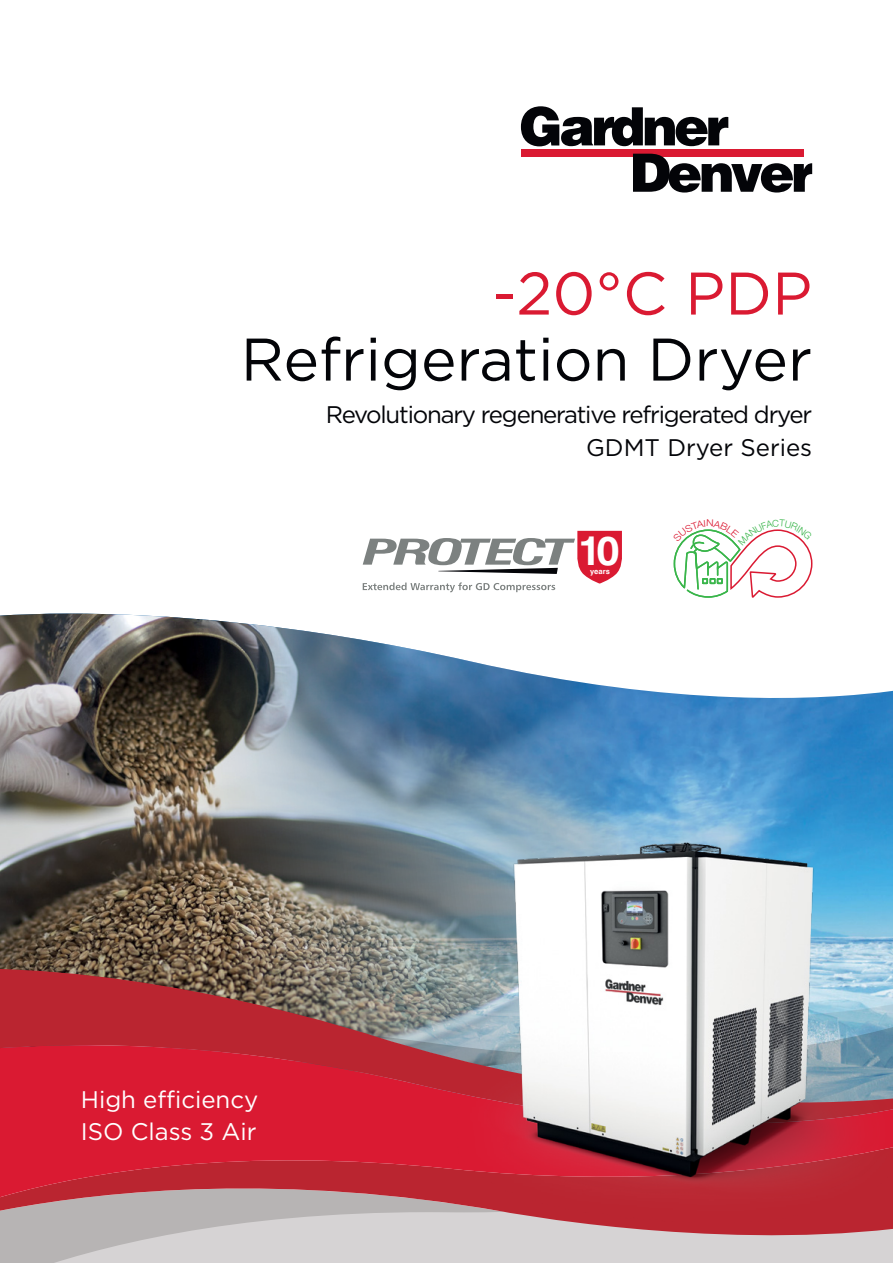
<style>
.page{position:relative;width:893px;height:1263px;background:#fff}
.page>*{position:absolute;margin:0;border:0;box-sizing:border-box;transform-origin:0 0}
.t1{font:60px "Gotham";color:#030408}
.t2{font:60px "Gotham";color:#da1a32}
.t3{font:700 40.8px "Swiss 721 BT";color:#fff}
.t4{font:24px/33px "Gotham";letter-spacing:-.05em;color:#030408;text-align:right}
.t5{font:24px/32.1px "Gotham";color:#fff}
.t6{font:700 7.5px "Swiss 721 BT";color:#fff}
</style>
<div class="page">
<img style="left:666px;top:690px;width:227px;height:152px">
<img style="left:0;top:614px;width:666px;height:325px">
<div style="left:521px;top:149px;width:282px;height:7px;background:#da1a32"></div>
<svg style="left:633px;top:154px;width:179px;height:39px"></svg>
<svg style="left:521px;top:106px;width:207px;height:40px"></svg>
<div style="left:504px;top:1250px;width:389px;height:13px;background:#d6d3d4"></div>
<svg style="left:0;top:1250px;width:504px;height:13px;background:#d1cecf"></svg>
<svg style="left:0;top:939px;width:450px;height:30px;background:#766b5b"></svg>
<svg style="left:0;top:969px;width:450px;height:72px;background:#9e4b4c"></svg>
<svg style="left:0;top:1201px;width:893px;height:49px;background:#c8bebf"></svg>
<svg style="left:0;top:1041px;width:450px;height:160px;background:#d02438"></svg>
<img style="left:450px;top:842px;width:443px;height:386px">
<svg style="left:363px;top:531px;width:259px;height:61px"></svg>
<svg style="left:673px;top:529px;width:140px;height:69px"></svg>
<h1 class="t2" style="left:492px;top:255px;width:322px">-20°C PDP</h1>
<h1 class="t1" style="left:241px;top:321px;width:573px">Refrigeration Dryer</h1>
<p class="t4" style="left:326px;top:397px;width:488px">Revolutionary regenerative refrigerated dryer<br>GDMT Dryer Series</p>
<p class="t5" style="left:81px;top:1083px;width:179px">High efficiency<br>ISO Class 3 Air</p>
<h2 class="t3" style="left:578px;top:525px;width:43px">10</h2>
<p class="t6" style="left:590px;top:567px;width:21px">years</p>
</div>
